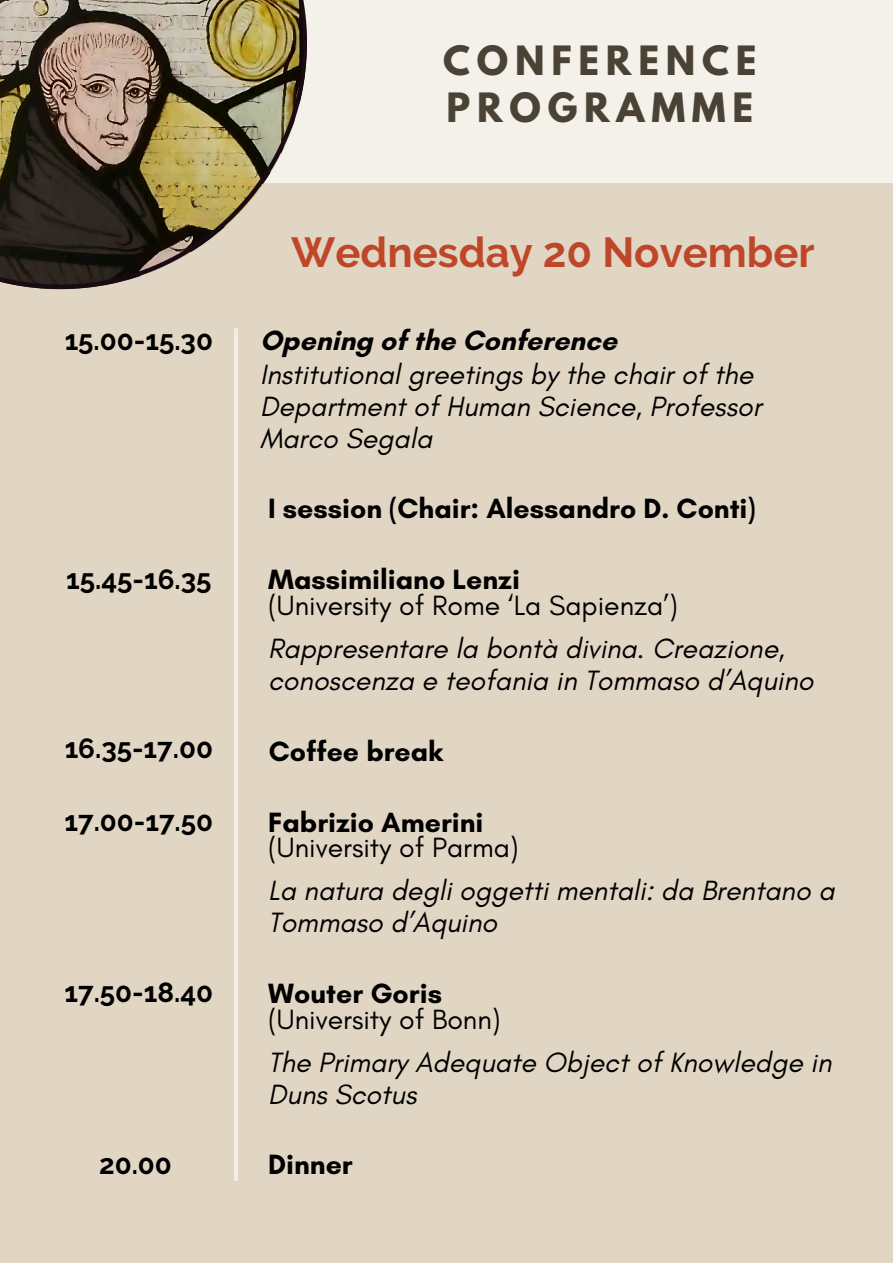
<style>
.page{position:relative;width:893px;height:1263px;background:#e1d6c3}
.page>*{position:absolute;margin:0;border:0;box-sizing:border-box;transform-origin:0 0}
.t1{font:700 41.92px "Raleway";color:#be472a}
.t2{font:700 35.78px/47.8px "League Spartan";letter-spacing:.19em;color:#4a4335}
.t3{font:italic 28.42px/32.1px "Glacial Indifference";color:#000}
.t4{font:700 28.42px "Glacial Indifference";color:#000}
.t5{font:28.42px "Glacial Indifference";color:#000}
.t6{font:700 27.67px "Raleway";color:#000}
</style>
<div class="page">
<div style="left:0;top:0;width:893px;height:182px;background:#f4f1ea"></div>
<hr style="left:234px;top:328px;width:4px;height:853px;background:#f3efe8">
<img style="left:0;top:0;width:307px;height:289px">
<p class="t2" style="left:443px;top:41px;width:315px">CONFERENCE<br>PROGRAMME</p>
<p class="t1" style="left:291px;top:228px;width:525px">Wednesday 20 November</p>
<h2 class="t6" style="left:65px;top:324px;width:150px">15.00-15.30</h2>
<h1 class="t4" style="left:260px;top:323px;width:358px">Opening of the Conference</h1>
<h3 class="t3" style="left:260px;top:357px;width:503px">Institutional greetings by the chair of the<br>Department of Human Science, Professor<br>Marco Segala</h3>
<p class="t4" style="left:268px;top:491px;width:489px">I session (Chair: Alessandro D. Conti)</p>
<h3 class="t6" style="left:66px;top:563px;width:147px">15.45-16.35</h3>
<h3 class="t4" style="left:268px;top:562px;width:253px">Massimiliano Lenzi</h3>
<h3 class="t5" style="left:268px;top:588px;width:411px">(University of Rome ‘La Sapienza’)</h3>
<h3 class="t3" style="left:268px;top:632px;width:547px">Rappresentare la bontà divina. Creazione, conoscenza e teofania in Tommaso d’Aquino</h3>
<h3 class="t6" style="left:65px;top:732px;width:150px">16.35-17.00</h3>
<h3 class="t4" style="left:269px;top:734px;width:176px">Coffee break</h3>
<p class="t6" style="left:65px;top:805px;width:150px">17.00-17.50</p>
<p class="t4" style="left:268px;top:804px;width:217px">Fabrizio Amerini</p>
<p class="t5" style="left:268px;top:830px;width:252px">(University of Parma)</p>
<h3 class="t3" style="left:268px;top:874px;width:568px">La natura degli oggetti mentali: da Brentano a<br>Tommaso d’Aquino</h3>
<p class="t6" style="left:65px;top:976px;width:150px">17.50-18.40</p>
<p class="t4" style="left:268px;top:976px;width:175px">Wouter Goris</p>
<p class="t5" style="left:268px;top:1002px;width:234px">(University of Bonn)</p>
<p class="t3" style="left:268px;top:1045px;width:565px">The Primary Adequate Object of Knowledge in<br>Duns Scotus</p>
<p class="t6" style="left:99px;top:1147px;width:74px">20.00</p>
<p class="t4" style="left:268px;top:1147px;width:86px">Dinner</p>
</div>
